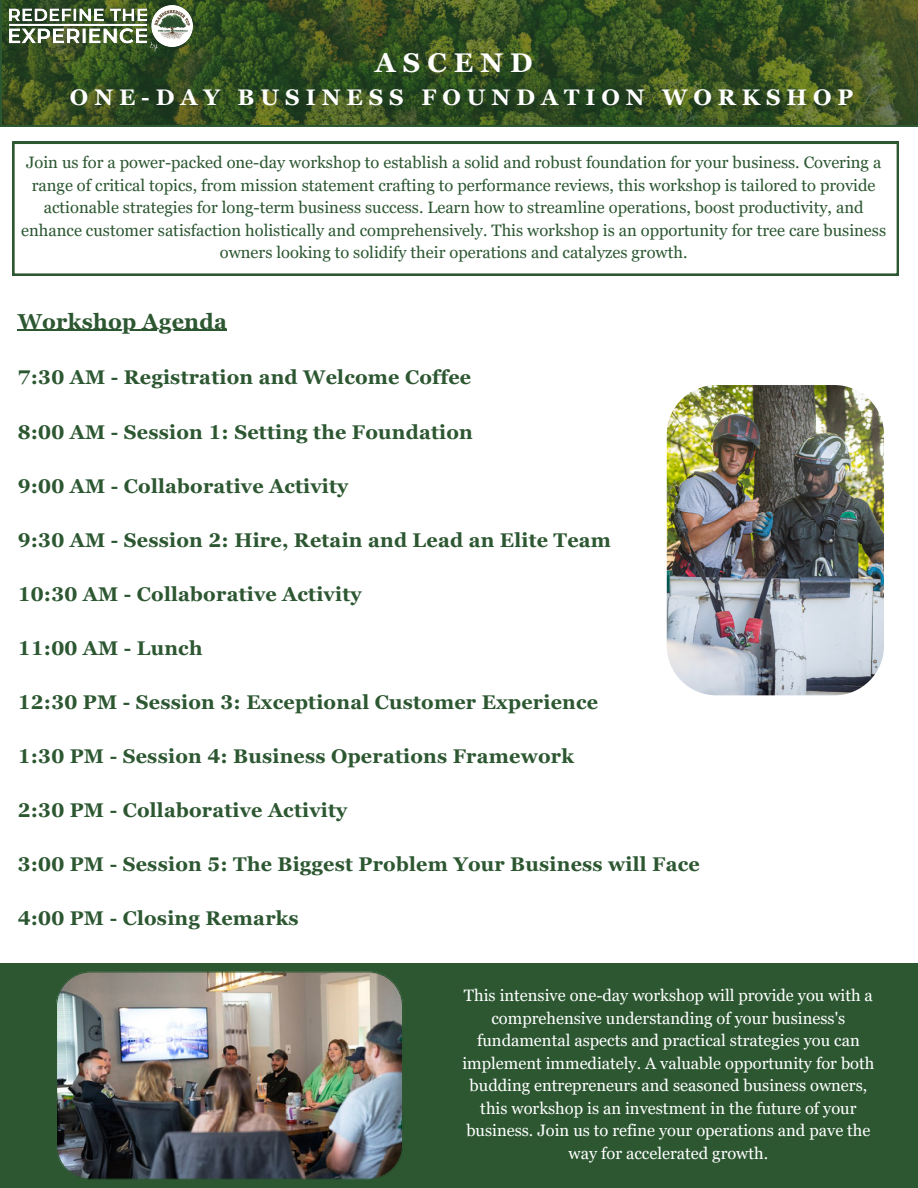
<style>
.page{position:relative;width:918px;height:1188px;background:#fff}
.page>*{position:absolute;margin:0;border:0;box-sizing:border-box;transform-origin:0 0}
.t1{font:700 27px "Georgia Pro";letter-spacing:.265em;color:#fff}
.t2{font:700 22.5px "Georgia Pro";letter-spacing:.265em;color:#fff}
.t3{font:700 21.6px "Georgia Pro";letter-spacing:.01em;color:#2c5731}
.t4{font:700 19.8px "Georgia Pro";letter-spacing:.01em;color:#2c5731}
.t5{font:16.5px/22.5px "Georgia Pro";color:#2c5731;text-align:center}
.t6{font:16.5px/22.5px "Georgia Pro";color:#fff;text-align:center}
</style>
<div class="page">
<div style="left:0;top:963px;width:918px;height:225px;background:#2c5731"></div>
<svg style="left:12px;top:142px;width:887px;height:134px"></svg>
<img style="left:56px;top:971px;width:347px;height:209px">
<img style="left:2px;top:0;width:916px;height:125px">
<hr style="left:18px;top:330px;width:209px;height:1px;background:#2c5731">
<img style="left:667px;top:385px;width:217px;height:310px;border-radius:50px">
<img style="left:10px;top:1px;width:186px;height:50px">
<p class="t1" style="left:375px;top:48px;width:159px">ASCEND</p>
<p class="t2" style="left:70px;top:84px;width:785px">ONE-DAY BUSINESS FOUNDATION WORKSHOP</p>
<p class="t5" style="left:21px;top:151px;width:866px">Join us for a power-packed one-day workshop to establish a solid and robust foundation for your business. Covering a range of critical topics, from mission statement crafting to performance reviews, this workshop is tailored to provide actionable strategies for long-term business success. Learn how to streamline operations, boost productivity, and enhance customer satisfaction holistically and comprehensively. This workshop is an opportunity for tree care business owners looking to solidify their operations and catalyzes growth.</p>
<p class="t3" style="left:18px;top:309px;width:211px">Workshop Agenda</p>
<p class="t4" style="left:18px;top:366px;width:455px">7:30 AM - Registration and Welcome Coffee</p>
<p class="t4" style="left:18px;top:421px;width:457px">8:00 AM - Session 1: Setting the Foundation</p>
<p class="t4" style="left:18px;top:475px;width:332px">9:00 AM - Collaborative Activity</p>
<p class="t4" style="left:18px;top:529px;width:595px">9:30 AM - Session 2: Hire, Retain and Lead an Elite Team</p>
<p class="t4" style="left:18px;top:583px;width:345px">10:30 AM - Collaborative Activity</p>
<p class="t4" style="left:18px;top:637px;width:186px">11:00 AM - Lunch</p>
<p class="t4" style="left:18px;top:691px;width:582px">12:30 PM - Session 3: Exceptional Customer Experience</p>
<p class="t4" style="left:18px;top:745px;width:558px">1:30 PM - Session 4: Business Operations Framework</p>
<p class="t4" style="left:18px;top:799px;width:331px">2:30 PM - Collaborative Activity</p>
<p class="t4" style="left:18px;top:853px;width:684px">3:00 PM - Session 5: The Biggest Problem Your Business will Face</p>
<p class="t4" style="left:18px;top:907px;width:283px">4:00 PM - Closing Remarks</p>
<p class="t6" style="left:462px;top:984px;width:413px">This intensive one-day workshop will provide you with a comprehensive understanding of your business's fundamental aspects and practical strategies you can implement immediately. A valuable opportunity for both budding entrepreneurs and seasoned business owners, this workshop is an investment in the future of your business. Join us to refine your operations and pave the way for accelerated growth.</p>
</div>
